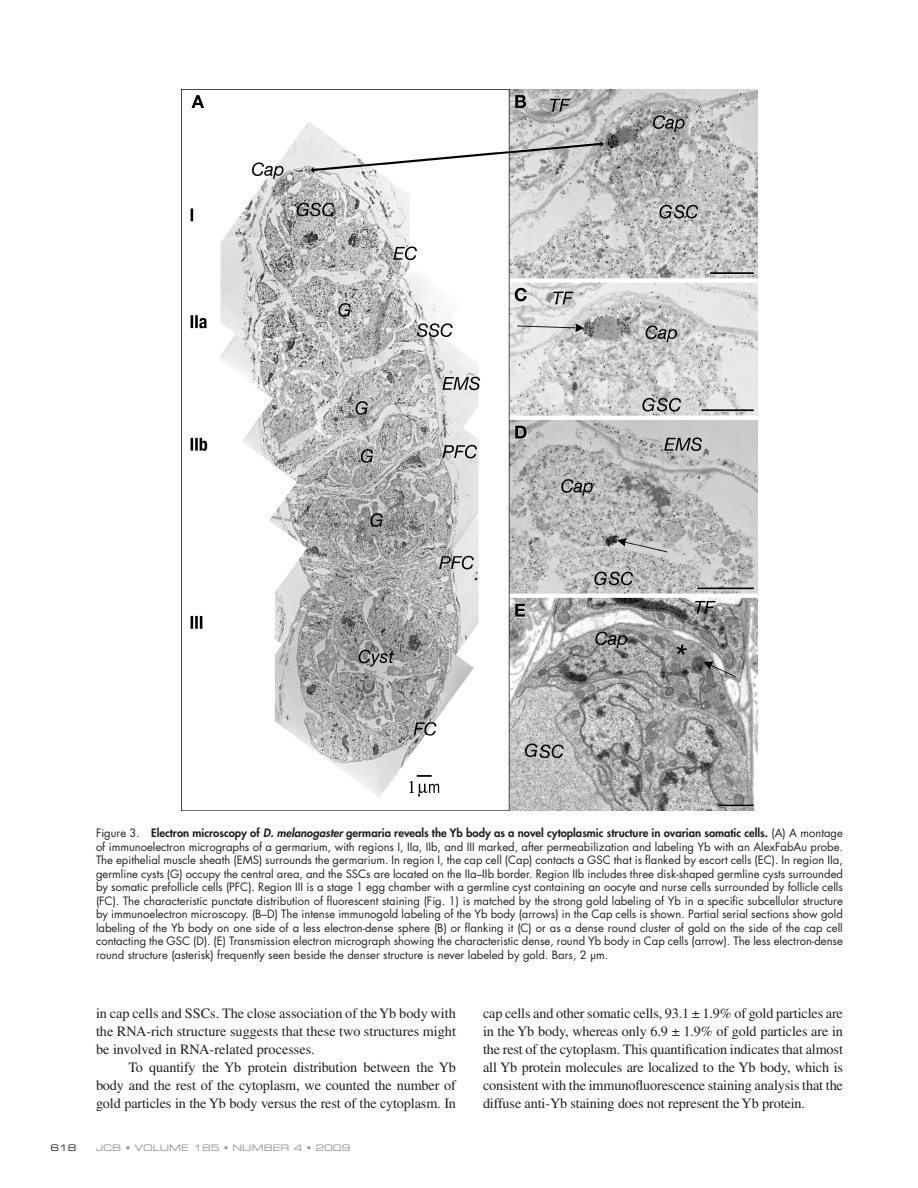
<style>
.page{position:relative;width:918px;height:1188px;background:#fff}
.page>*{position:absolute;margin:0;border:0;box-sizing:border-box;transform-origin:0 0}
.t1{font:14.25px/18px "Times LT Std";letter-spacing:-.01em;color:#231f20;text-align:justify}
.t2{font:11.25px/13.5px "Futura Std";color:#231f20;text-align:justify}
.t3{font:9px "Eurostile LT Std Ex 2";color:#949698}
.t4{font:9px "Eurostile LT Std Ex 2";color:#231f20}
.s1{font-weight:800}
.s2{font-weight:800;font-style:italic}
</style>
<div class="page">
<img style="left:190px;top:90px;width:568px;height:720px">
<p class="t2" style="left:96px;top:826px;width:749px">Figure 3. <span class="s1">Electron microscopy of</span> <span class="s2">D. melanogaster</span> <span class="s1">germaria reveals the Yb body as a novel cytoplasmic structure in ovarian somatic cells.</span> (A) A montage of immunoelectron micrographs of a germarium, with regions I, IIa, IIb, and III marked, after permeabilization and labeling Yb with an AlexFabAu probe.<br>The epithelial muscle sheath (EMS) surrounds the germarium. In region I, the cap cell (Cap) contacts a GSC that is flanked by escort cells (EC). In region IIa, germline cysts (G) occupy the central area, and the SSCs are located on the IIa–IIb border. Region IIb includes three disk-shaped germline cysts surrounded by somatic prefollicle cells (PFC). Region III is a stage 1 egg chamber with a germline cyst containing an oocyte and nurse cells surrounded by follicle cells (FC). The characteristic punctate distribution of fluorescent staining (Fig. 1) is matched by the strong gold labeling of Yb in a specific subcellular structure by immunoelectron microscopy. (B–D) The intense immunogold labeling of the Yb body (arrows) in the Cap cells is shown. Partial serial sections show gold labeling of the Yb body on one side of a less electron-dense sphere (B) or flanking it (C) or as a dense round cluster of gold on the side of the cap cell contacting the GSC (D). (E) Transmission electron micrograph showing the characteristic dense, round Yb body in Cap cells (arrow). The less electron-dense round structure (asterisk) frequently seen beside the denser structure is never labeled by gold. Bars, 2 µm.</p>
<p class="t1" style="left:96px;top:1004px;width:361px">in cap cells and SSCs. The close association of the Yb body with the RNA-rich structure suggests that these two structures might be involved in RNA-related processes.</p>
<p class="t1" style="left:96px;top:1058px;width:362px;text-indent:32px">To quantify the Yb protein distribution between the Yb body and the rest of the cytoplasm, we counted the number of gold particles in the Yb body versus the rest of the cytoplasm. In</p>
<p class="t4" style="left:50px;top:1142px;width:28px">618</p>
<p class="t3" style="left:96px;top:1142px;width:256px">JCB • VOLUME 185 • NUMBER 4 • 2009</p>
<p class="t1" style="left:483px;top:1004px;width:362px">cap cells and other somatic cells, 93.1 ± 1.9% of gold particles are in the Yb body, whereas only 6.9 ± 1.9% of gold particles are in the rest of the cytoplasm. This quantification indicates that almost all Yb protein molecules are localized to the Yb body, which is consistent with the immunofluorescence staining analysis that the diffuse anti-Yb staining does not represent the Yb protein.</p>
</div>
